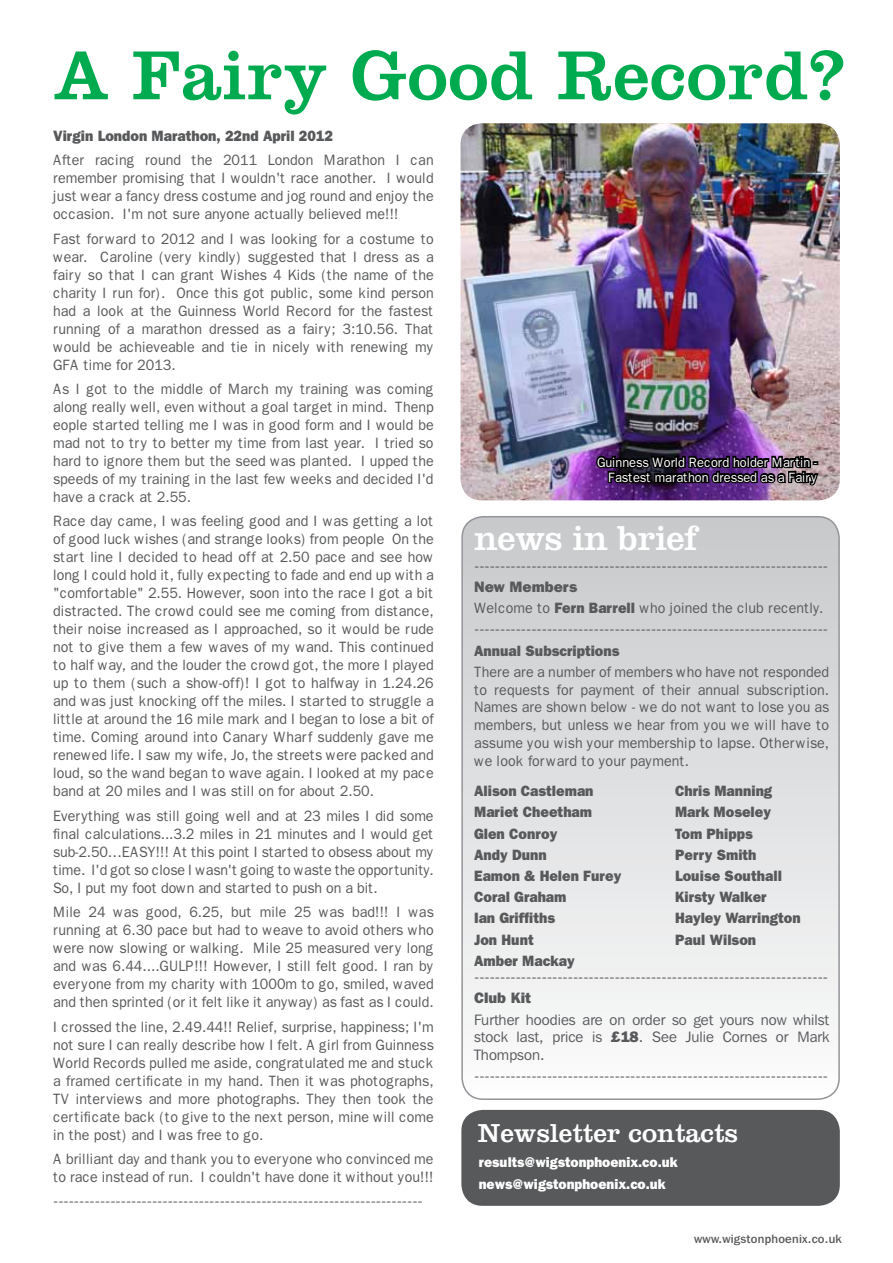
<style>
.page{position:relative;width:893px;height:1263px;background:#fff}
.page>*{position:absolute;margin:0;border:0;box-sizing:border-box;transform-origin:0 0}
.t1{font:72px "Clarendon";letter-spacing:.01em;color:#00aa4f}
.t2{font:36px "Clarendon";letter-spacing:-.015em;color:#fff}
.t3{font:27px "Clarendon";color:#fff}
.t4{font:15px/18px "Franklin Gothic";color:#58595b;text-align:justify;scale:.95 1}
.t5{font:15px/17.7px "Franklin Gothic IT Cby BT";color:#58595b;text-align:justify}
.t6{font:800 15px/21.1px "Franklin Gothic";color:#58595b;scale:.95 1}
.t7{font:800 15px "Franklin Gothic IT Cby BT";color:#58595b}
.t8{font:800 14.25px/22.2px "Franklin Gothic";color:#fff;scale:.95 1}
.t9{font:13.5px/15px "Franklin Gothic";letter-spacing:-.005em;color:#fff;text-align:right;scale:.95 1}
.t10{font:500 12px "Franklin Gothic IT Cby BT";letter-spacing:.02em;color:#58595b}
.s1{font-weight:800}
</style>
<div class="page">
<svg style="left:464px;top:517px;width:375px;height:581px"></svg>
<div style="left:461px;top:516px;width:379px;height:584px;border:2px solid #939598;border-radius:21px"></div>
<div style="left:461px;top:1110px;width:379px;height:96px;background:#58595b;border-radius:21px"></div>
<img style="left:461px;top:123px;width:379px;height:377px">
<img style="left:595px;top:440px;width:225px;height:55px">
<h1 class="t1" style="left:53px;top:33px;width:793px">A Fairy Good Record?</h1>
<p class="t6" style="left:53px;top:125px;width:296px">Virgin London Marathon, 22nd April 2012</p>
<p class="t4" style="left:53px;top:151px;width:402px">After racing round the 2011 London Marathon I can remember promising that I wouldn't race another. I would just wear a fancy dress costume and jog round and enjoy the occasion. I'm not sure anyone actually believed me!!!</p>
<p class="t4" style="left:53px;top:230px;width:402px">Fast forward to 2012 and I was looking for a costume to wear. Caroline (very kindly) suggested that I dress as a fairy so that I can grant Wishes 4 Kids (the name of the charity I run for). Once this got public, some kind person had a look at the Guinness World Record for the fastest running of a marathon dressed as a fairy; 3:10.56. That would be achieveable and tie in nicely with renewing my GFA time for 2013.</p>
<p class="t4" style="left:53px;top:380px;width:402px">As I got to the middle of March my training was coming along really well, even without a goal target in mind. Thenp eople started telling me I was in good form and I would be mad not to try to better my time from last year. I tried so hard to ignore them but the seed was planted. I upped the speeds of my training in the last few weeks and decided I'd have a crack at 2.55.</p>
<p class="t4" style="left:53px;top:512px;width:402px">Race day came, I was feeling good and I was getting a lot of good luck wishes (and strange looks) from people On the start line I decided to head off at 2.50 pace and see how long I could hold it, fully expecting to fade and end up with a "comfortable" 2.55. However, soon into the race I got a bit distracted. The crowd could see me coming from distance, their noise increased as I approached, so it would be rude not to give them a few waves of my wand. This continued to half way, and the louder the crowd got, the more I played up to them (such a show-off)! I got to halfway in 1.24.26 and was just knocking off the miles. I started to struggle a little at around the 16 mile mark and I began to lose a bit of time. Coming around into Canary Wharf suddenly gave me renewed life. I saw my wife, Jo, the streets were packed and loud, so the wand began to wave again. I looked at my pace band at 20 miles and I was still on for about 2.50.</p>
<p class="t4" style="left:53px;top:807px;width:402px">Everything was still going well and at 23 miles I did some final calculations...3.2 miles in 21 minutes and I would get sub-2.50…EASY!!! At this point I started to obsess about my time. I'd got so close I wasn't going to waste the opportunity.<br>So, I put my foot down and started to push on a bit.</p>
<p class="t4" style="left:53px;top:903px;width:402px">Mile 24 was good, 6.25, but mile 25 was bad!!! I was running at 6.30 pace but had to weave to avoid others who were now slowing or walking. Mile 25 measured very long and was 6.44....GULP!!! However, I still felt good. I ran by everyone from my charity with 1000m to go, smiled, waved and then sprinted (or it felt like it anyway) as fast as I could.</p>
<p class="t4" style="left:53px;top:1017px;width:402px">I crossed the line, 2.49.44!! Relief, surprise, happiness; I'm not sure I can really describe how I felt. A girl from Guinness World Records pulled me aside, congratulated me and stuck a framed certificate in my hand. Then it was photographs, TV interviews and more photographs. They then took the certificate back (to give to the next person, mine will come in the post) and I was free to go.</p>
<p class="t4" style="left:53px;top:1150px;width:402px">A brilliant day and thank you to everyone who convinced me to race instead of run. I couldn't have done it without you!!!</p>
<p class="t5" style="left:53px;top:1192px;width:371px">-----------------------------------------------------------------------</p>
<p class="t9" style="left:597px;top:455px;width:233px">Guinness World Record holder Martin -<br>Fastest marathon dressed as a Fairy</p>
<h2 class="t2" style="left:474px;top:517px;width:225px">news in brief</h2>
<p class="t5" style="left:474px;top:556px;width:355px">--------------------------------------------------------------------</p>
<p class="t7" style="left:474px;top:577px;width:105px">New Members</p>
<p class="t4" style="left:474px;top:599px;width:369px">Welcome to <span class="s1">Fern Barrell</span> who joined the club recently.</p>
<p class="t5" style="left:474px;top:620px;width:355px">--------------------------------------------------------------------</p>
<p class="t6" style="left:474px;top:640px;width:154px">Annual Subscriptions</p>
<p class="t4" style="left:474px;top:663px;width:375px">There are a number of members who have not responded to requests for payment of their annual subscription.<br>Names are shown below - we do not want to lose you as members, but unless we hear from you we will have to assume you wish your membership to lapse. Otherwise, we look forward to your payment.</p>
<p class="t6" style="left:474px;top:780px;width:157px">Alison Castleman<br>Mariet Cheetham<br>Glen Conroy<br>Andy Dunn<br>Eamon &amp; Helen Furey<br>Coral Graham<br>Ian Griffiths<br>Jon Hunt<br>Amber Mackay</p>
<p class="t6" style="left:675px;top:780px;width:134px">Chris Manning<br>Mark Moseley<br>Tom Phipps<br>Perry Smith<br>Louise Southall<br>Kirsty Walker<br>Hayley Warrington<br>Paul Wilson</p>
<p class="t5" style="left:474px;top:968px;width:355px">--------------------------------------------------------------------</p>
<p class="t7" style="left:474px;top:988px;width:59px">Club Kit</p>
<p class="t5" style="left:474px;top:1010px;width:357px">Further hoodies are on order so get yours now whilst stock last, price is <span class="s1">£18</span>. See Julie Cornes or Mark Thompson.</p>
<p class="t5" style="left:474px;top:1067px;width:355px">--------------------------------------------------------------------</p>
<h3 class="t3" style="left:478px;top:1117px;width:262px">Newsletter contacts</h3>
<p class="t8" style="left:479px;top:1151px;width:211px">results@wigstonphoenix.co.uk news@wigstonphoenix.co.uk</p>
<p class="t10" style="left:694px;top:1231px;width:149px">www.wigstonphoenix.co.uk</p>
</div>
